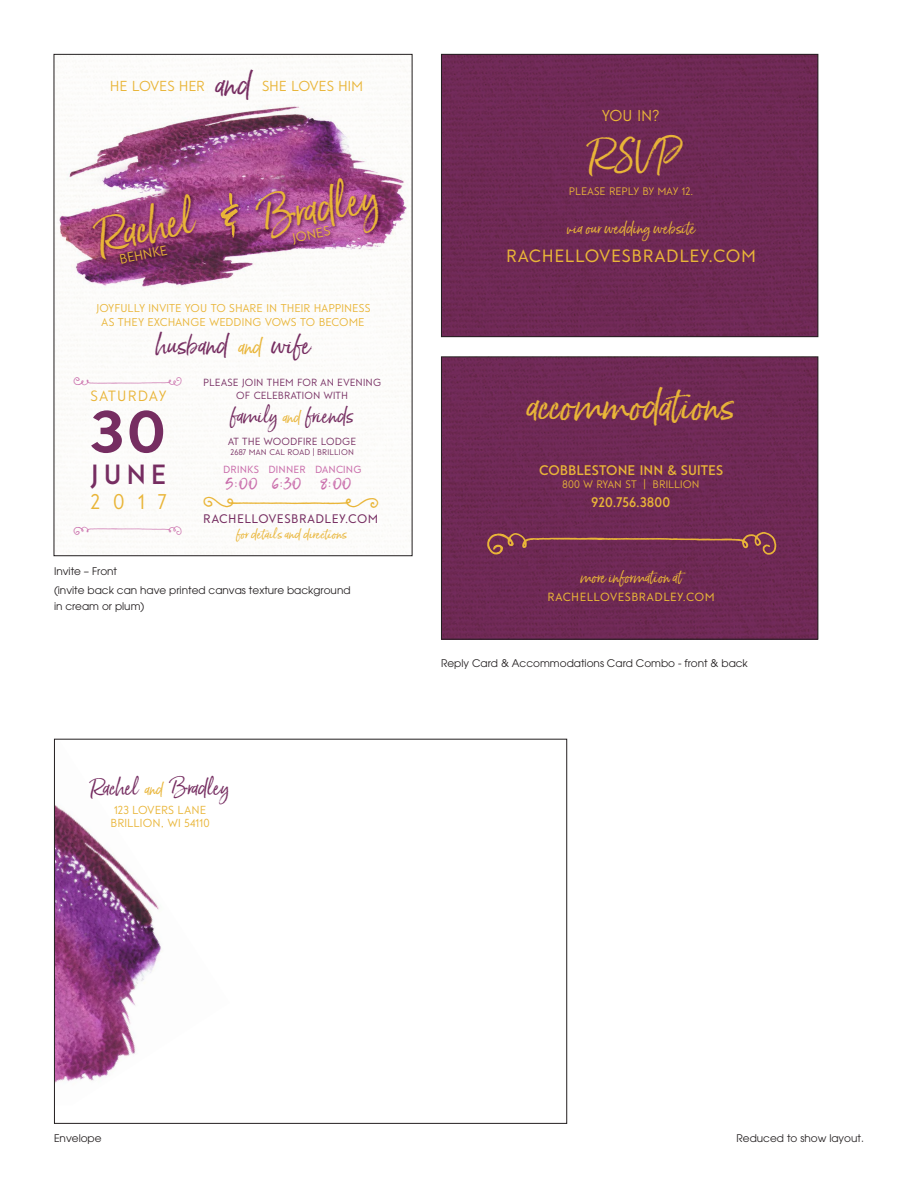
<style>
.page{position:relative;width:918px;height:1188px;background:#fff}
.page>*{position:absolute;margin:0;border:0;box-sizing:border-box;transform-origin:0 0}
.t1{font:800 56.25px "Guess Sans";color:#762d61;scale:1.2 1}
.t2{font:41.7px "Born Ready";color:#e9b538}
.t3{font:38.1px "Born Ready";color:#e9b538}
.t4{font:700 26.55px "Guess Sans";color:#762d61}
.t5{font:24.9px "Born Ready";color:#762d61}
.t6{font:20.4px "Born Ready";letter-spacing:-.01em;color:#762d61}
.t7{font:20.4px "Guess Sans";color:#e9b538}
.t8{font:19.95px "Born Ready";letter-spacing:.005em;color:#762d61}
.t9{font:19.95px "Born Ready";color:#ca6fac}
.t10{font:19.65px "Amorie Extras Borders";color:#ca6fac}
.t11{font:500 17.1px "Guess Sans";letter-spacing:.045em;color:#e9b538}
.t12{font:15.15px "Born Ready";letter-spacing:.02em;color:#e9b538}
.t13{font:15.15px "Guess Sans";color:#e9b538}
.t14{font:14.25px "Guess Sans";letter-spacing:.085em;color:#e9b538}
.t15{font:13.95px "Guess Sans";letter-spacing:-.01em;color:#e9b538}
.t16{font:700 13.35px "Guess Sans";letter-spacing:.01em;color:#e9b538}
.t17{font:12.9px "Guess Sans";color:#e9b538}
.t18{font:12px/14.4px "Born Ready";letter-spacing:.01em;color:#e9b538;text-align:center;scale:1.1 1}
.t19{font:500 11.4px "Guess Sans";letter-spacing:.045em;color:#e9b538}
.t20{font:11.25px/13.4px "Guess Sans";letter-spacing:.015em;color:#e9b538;text-align:center}
.t21{font:10.95px/13.2px "Guess Sans";letter-spacing:.01em;color:#e9b538;text-align:center}
.t22{font:10.5px/15.8px "Avant Garde";color:#231f20}
.t23{font:10.5px "Guess Sans";letter-spacing:.01em;color:#e9b538}
.t24{font:9.9px/13.2px "Guess Sans";letter-spacing:.015em;color:#762d61;text-align:center}
.t25{font:500 9.9px "Guess Sans";letter-spacing:.015em;color:#ca6fac}
.t26{font:7.95px "Guess Sans";letter-spacing:.03em;color:#762d61}
.s1{font-family:"Born Ready";font-size:29.85px;color:#762d61}
.s2{font-size:19.95px;color:#e9b538}
.s3{font-size:14.85px;color:#e9b538}
.s4{font-family:"Guess Sans";font-weight:500;color:#762d61}
.s5{font-size:15.3px;color:#e9b538}
</style>
<div class="page">
<div style="left:443px;top:56px;width:373px;height:279px;background:#6f2955"></div>
<div style="left:441px;top:54px;width:377px;height:283px;border:1px solid #231f20"></div>
<img style="left:56px;top:805px;width:105px;height:277px">
<div style="left:443px;top:358px;width:373px;height:280px;background:#6f2955"></div>
<div style="left:441px;top:356px;width:377px;height:284px;border:1px solid #231f20"></div>
<img style="left:57px;top:87px;width:353px;height:206px">
<svg style="left:91px;top:192px;width:110px;height:72px;background:#984c7d"></svg>
<svg style="left:254px;top:176px;width:130px;height:68px;background:#9d4685"></svg>
<svg style="left:219px;top:191px;width:24px;height:51px"></svg>
<svg style="left:118px;top:243px;width:54px;height:26px"></svg>
<svg style="left:291px;top:224px;width:44px;height:25px"></svg>
<svg style="left:487px;top:532px;width:289px;height:23px;background:#6d2854"></svg>
<svg style="left:217px;top:192px;width:28px;height:48px"></svg>
<p class="t15" style="left:110px;top:78px;width:255px">HE LOVES HER <span class="s1">and</span> SHE LOVES HIM</p>
<p class="t2" style="left:93px;top:212px;width:98px;rotate:-12deg">Rachel</p>
<p class="t17" style="left:118px;top:252px;width:50px;rotate:-12deg">BEHNKE</p>
<p class="t2" style="left:254px;top:195px;width:123px;rotate:-12deg">Bradley</p>
<p class="t17" style="left:291px;top:231px;width:40px;rotate:-12deg">JONES</p>
<p class="t21" style="left:96px;top:302px;width:276px">JOYFULLY INVITE YOU TO SHARE IN THEIR HAPPINESS<br>AS THEY EXCHANGE WEDDING VOWS TO BECOME</p>
<p class="t5" style="left:156px;top:330px;width:156px">husband <span class="s2">and</span> wife</p>
<p class="t24" style="left:203px;top:376px;width:179px">PLEASE JOIN THEM FOR AN EVENING<br>OF CELEBRATION WITH</p>
<p class="t8" style="left:230px;top:403px;width:125px">family <span class="s3">and</span> friends</p>
<p class="t24" style="left:228px;top:435px;width:130px">AT THE WOODFIRE LODGE</p>
<p class="t26" style="left:230px;top:447px;width:125px">2687 MAN CAL ROAD | BRILLION</p>
<p class="t25" style="left:223px;top:463px;width:140px">DRINKS DINNER DANCING</p>
<p class="t9" style="left:225px;top:470px;width:128px">5:00 6:30 8:00</p>
<p class="t18" style="left:203px;top:512px;width:161px"><span class="s4">RACHELLOVESBRADLEY.COM </span>for details and directions</p>
<p class="t10" style="left:73px;top:370px;width:111px">I</p>
<p class="t14" style="left:91px;top:388px;width:77px">SATURDAY</p>
<p class="t1" style="left:91px;top:397px;width:65px">30</p>
<p class="t4" style="left:91px;top:458px;width:77px">JUNE</p>
<p class="t7" style="left:91px;top:489px;width:77px">2017</p>
<p class="t22" style="left:54px;top:563px;width:65px">Invite – Front</p>
<p class="t22" style="left:54px;top:582px;width:298px">(invite back can have printed canvas texture background in cream or plum)</p>
<p class="t6" style="left:91px;top:775px;width:140px">Rachel <span class="s5">and</span> Bradley</p>
<p class="t20" style="left:110px;top:803px;width:101px">123 LOVERS LANE<br>BRILLION, WI 54110</p>
<p class="t13" style="left:602px;top:107px;width:59px">YOU IN?</p>
<p class="t3" style="left:590px;top:131px;width:90px">RSVP</p>
<p class="t23" style="left:569px;top:185px;width:126px">PLEASE REPLY BY MAY 12.</p>
<p class="t12" style="left:567px;top:219px;width:130px">via our wedding website</p>
<p class="t11" style="left:506px;top:246px;width:252px">RACHELLOVESBRADLEY.COM</p>
<p class="t3" style="left:527px;top:383px;width:210px">accommodations</p>
<p class="t16" style="left:539px;top:462px;width:186px">COBBLESTONE INN &amp; SUITES</p>
<p class="t23" style="left:562px;top:478px;width:139px">800 W RYAN ST | BRILLION</p>
<p class="t16" style="left:592px;top:494px;width:80px">920.756.3800</p>
<p class="t12" style="left:581px;top:568px;width:102px">more information at</p>
<p class="t19" style="left:547px;top:591px;width:169px">RACHELLOVESBRADLEY.COM</p>
<p class="t22" style="left:441px;top:655px;width:308px">Reply Card &amp; Accommodations Card Combo - front &amp; back</p>
<p class="t22" style="left:54px;top:1130px;width:49px">Envelope</p>
<p class="t22" style="left:737px;top:1130px;width:129px">Reduced to show layout.</p>
</div>
